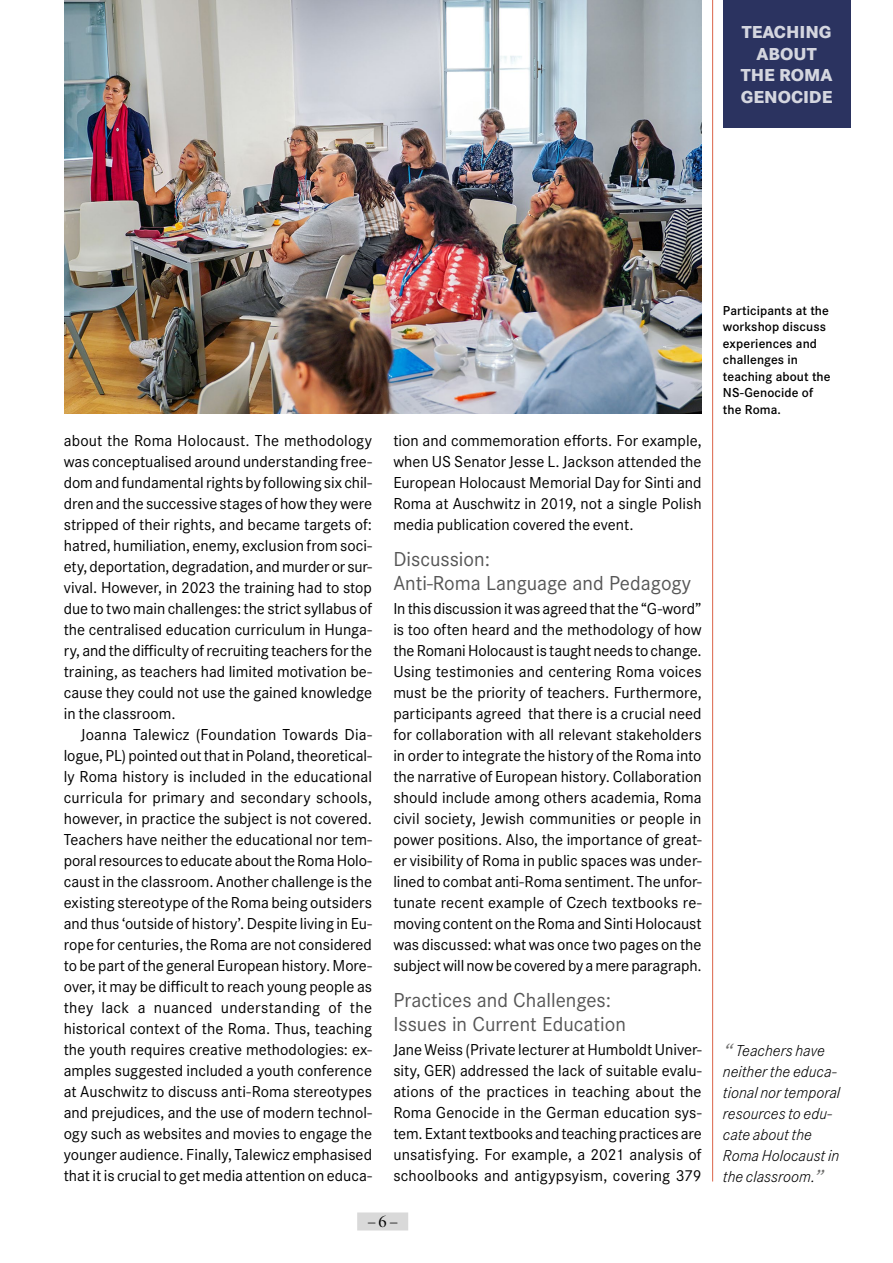
<style>
.page{position:relative;width:893px;height:1263px;background:#fff}
.page>*{position:absolute;margin:0;border:0;box-sizing:border-box;transform-origin:0 0}
.t1{font:21px/24px "Corporate S";color:#565656}
.t2{font:800 18px/21.6px "Corporate S";color:#fff;text-align:center}
.t3{font:18px "Minion Pro Disp";color:#000}
.t4{font:16.5px/21px "Corporate S";color:#000;text-align:justify}
.t5{font:italic 300 16.5px/21px "Corporate S";color:#000}
.t6{font:600 13.5px/16.5px "Corporate S";letter-spacing:.005em;color:#000}
.s1{font-size:24px;color:#6f6f6e}
</style>
<div class="page">
<div style="left:357px;top:1212px;width:51px;height:18px;background:#d9d9d9"></div>
<div style="left:723px;top:0;width:127px;height:128px;background:#2b3360"></div>
<hr style="left:712px;top:0;width:1px;height:1181px;background:#db6348">
<img style="left:64px;top:0;width:638px;height:414px">
<p class="t2" style="left:741px;top:22px;width:93px">TEACHING<br>ABOUT<br>THE ROMA<br>GENOCIDE</p>
<p class="t4" style="left:64px;top:430px;width:310px">about the Roma Holocaust. The methodology was conceptualised around understanding free&shy;dom and fundamental rights by following six chil&shy;dren and the successive stages of how they were stripped of their rights, and became targets of: hatred, humiliation, enemy, exclusion from soci&shy;ety, deportation, degradation, and murder or sur&shy;vival. However, in 2023 the training had to stop due to two main challenges: the strict syllabus of the centralised education curriculum in Hunga&shy;ry, and the difficulty of recruiting teachers for the training, as teachers had limited motivation be&shy;cause they could not use the gained knowledge in the classroom.</p>
<p class="t4" style="left:64px;top:724px;width:310px;text-indent:17px">Joanna Talewicz (Foundation Towards Dia&shy;logue, PL) pointed out that in Poland, theoretical&shy;ly Roma history is included in the educational curricula for primary and secondary schools, however, in practice the subject is not covered.<br>Teachers have neither the educational nor tem&shy;poral resources to educate about the Roma Holo&shy;caust in the classroom. Another challenge is the existing stereotype of the Roma being outsiders and thus ‘outside of history’. Despite living in Eu&shy;rope for centuries, the Roma are not considered to be part of the general European history. More&shy;over, it may be difficult to reach young people as they lack a nuanced understanding of the historical context of the Roma. Thus, teaching the youth requires creative methodologies: ex&shy;amples suggested included a youth conference at Auschwitz to discuss anti-Roma stereotypes and prejudices, and the use of modern technol&shy;ogy such as websites and movies to engage the younger audience. Finally, Talewicz emphasised that it is crucial to get media attention on educa-</p>
<p class="t4" style="left:393px;top:430px;width:310px">tion and commemoration efforts. For example, when US Senator Jesse L. Jackson attended the European Holocaust Memorial Day for Sinti and Roma at Auschwitz in 2019, not a single Polish media publication covered the event.</p>
<p class="t1" style="left:393px;top:547px;width:299px">Discussion:<br>Anti-Roma Language and Pedagogy</p>
<p class="t4" style="left:393px;top:598px;width:310px">In this discussion it was agreed that the “G-word” is too often heard and the methodology of how the Romani Holocaust is taught needs to change.<br>Using testimonies and centering Roma voices must be the priority of teachers. Furthermore, participants agreed that there is a crucial need for collaboration with all relevant stakeholders in order to integrate the history of the Roma into the narrative of European history. Collaboration should include among others academia, Roma civil society, Jewish communities or people in power positions. Also, the importance of great&shy;er visibility of Roma in public spaces was under&shy;lined to combat anti-Roma sentiment. The unfor&shy;tunate recent example of Czech textbooks re&shy;moving content on the Roma and Sinti Holocaust was discussed: what was once two pages on the subject will now be covered by a mere paragraph.</p>
<p class="t1" style="left:393px;top:988px;width:234px">Practices and Challenges:<br>Issues in Current Education</p>
<p class="t4" style="left:393px;top:1039px;width:310px">Jane Weiss (Private lecturer at Humboldt Univer&shy;sity, GER) addressed the lack of suitable evalu&shy;ations of the practices in teaching about the Roma Genocide in the German education sys&shy;tem. Extant textbooks and teaching practices are unsatisfying. For example, a 2021 analysis of schoolbooks and antigypsyism, covering 379</p>
<p class="t3" style="left:367px;top:1211px;width:33px">–6–</p>
<p class="t6" style="left:723px;top:302px;width:109px">Participants at the workshop discuss experiences and challenges in teaching about the<br>NS-Genocide of the Roma.</p>
<p class="t5" style="left:723px;top:1040px;width:119px"><span class="s1">“</span> Teachers have neither the educa&shy;tional nor temporal resources to edu&shy;cate about the<br>Roma Holocaust in the classroom.<span class="s1">”</span></p>
</div>
